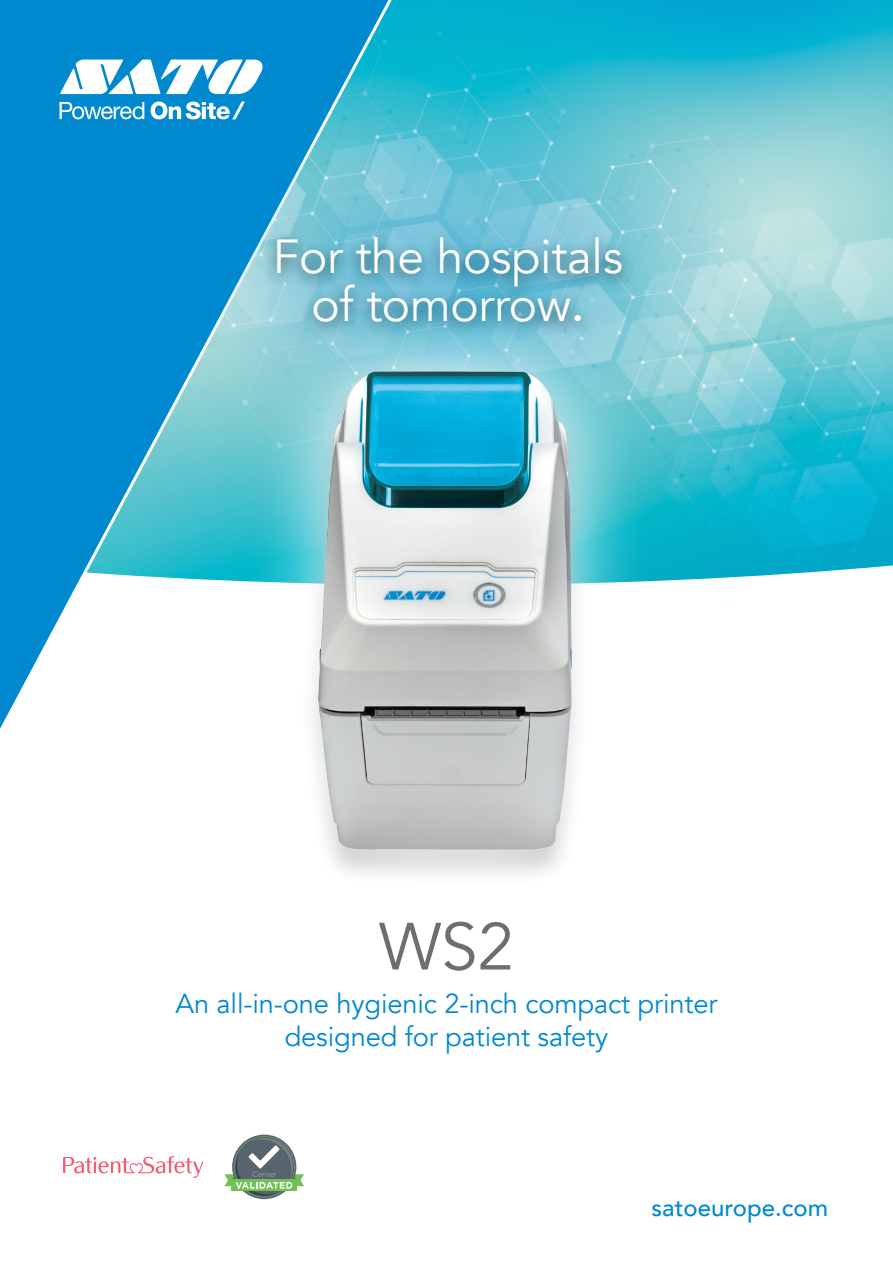
<style>
.page{position:relative;width:893px;height:1263px;background:#fff}
.page>*{position:absolute;margin:0;border:0;box-sizing:border-box;transform-origin:0 0}
.t1{font:66px "Avenir";color:#6d6e71}
.t2{font:47.7px/48px "Avenir";letter-spacing:-.005em;color:#fff;text-align:center}
.t3{font:27.3px/32.7px "Avenir";letter-spacing:-.005em;color:#0089cf;text-align:center}
.t4{font:500 24px "Avenir";color:#0089cf}
.s1{font-weight:500}
</style>
<div class="page">
<img style="left:412px;top:0;width:481px;height:582px">
<svg style="left:0;top:0;width:412px;height:729px"></svg>
<div style="left:128px;top:87px;width:640px;height:390px;background:#0089cf;opacity:.6"></div>
<svg style="left:240px;top:292px;width:411px;height:582px"></svg>
<img style="left:332px;top:371px;width:129px;height:77px">
<svg style="left:224px;top:1136px;width:80px;height:61px"></svg>
<svg style="left:63px;top:1156px;width:140px;height:22px"></svg>
<h2 class="t2" style="left:273px;top:234px;width:352px">For the hospitals of tomorrow<span class="s1">.</span></h2>
<h1 class="t1" style="left:379px;top:907px;width:137px">WS2</h1>
<p class="t3" style="left:175px;top:988px;width:544px">An all-in-one hygienic 2-inch compact printer designed for patient safety</p>
<p class="t4" style="left:652px;top:1187px;width:178px">satoeurope.com</p>
</div>
